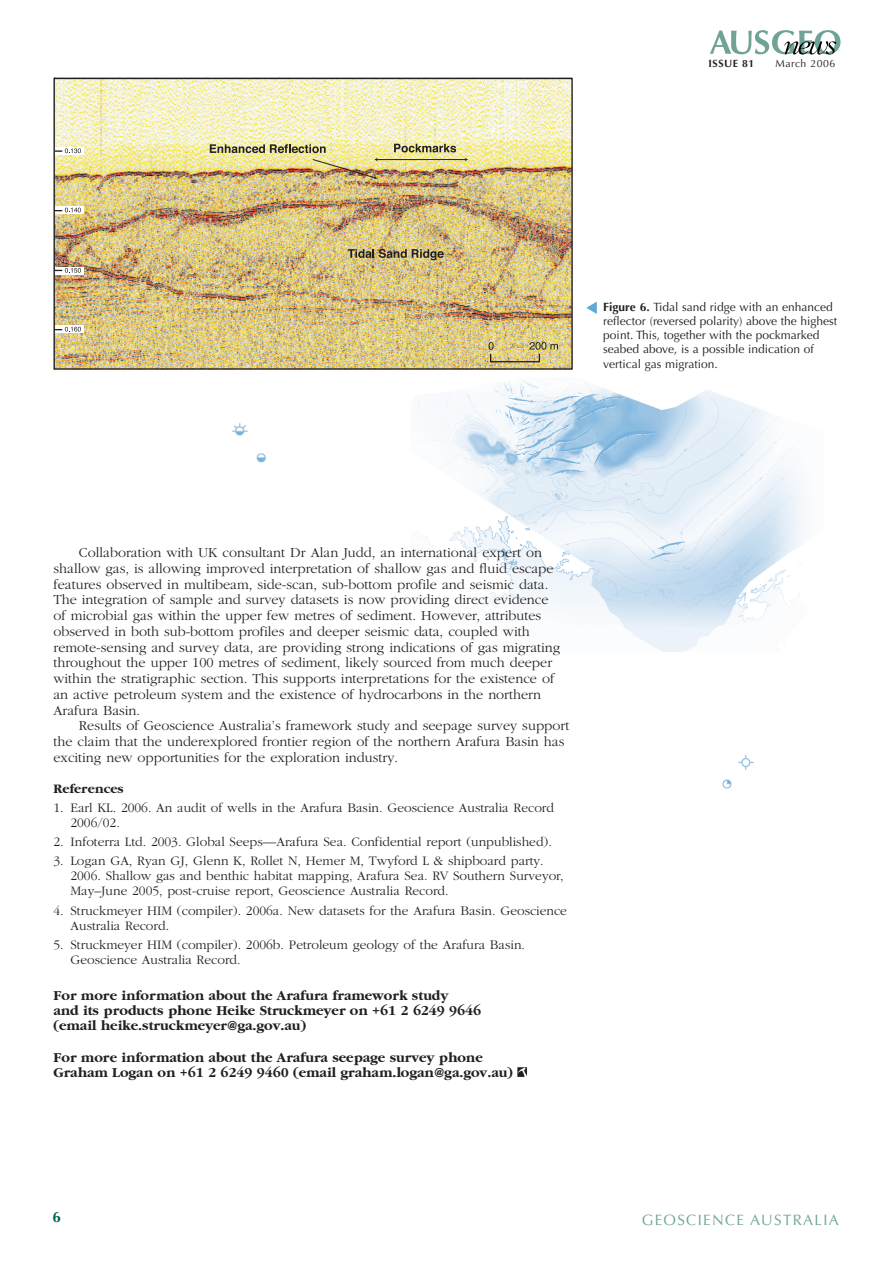
<style>
.page{position:relative;width:893px;height:1263px;background:#fff}
.page>*{position:absolute;margin:0;border:0;box-sizing:border-box;transform-origin:0 0}
.t1{font:15px "Optima";letter-spacing:.09em;color:#70a398}
.t2{font:700 15px "Optima";color:#006350}
.t3{font:300 14.25px/15.8px "Garamond";color:#231f20}
.t4{font:700 14.25px/15px "Garamond";color:#231f20}
.t5{font:300 13.5px/15px "Garamond";color:#231f20}
.t6{font:700 13.5px "Garamond";color:#231f20}
.t7{font:12px/14.2px "Optima";color:#231f20}
.t8{font:10.5px "Optima";letter-spacing:.05em;color:#231f20}
.t9{font:700 10.5px "Optima";letter-spacing:.05em;color:#231f20}
.s1{font-weight:700}
</style>
<div class="page">
<svg style="left:710px;top:30px;width:130px;height:25px"></svg>
<img style="left:418px;top:380px;width:387px;height:271px">
<svg style="left:517px;top:1067px;width:10px;height:10px"></svg>
<img style="left:53px;top:77px;width:520px;height:293px">
<svg style="left:586px;top:302px;width:11px;height:12px"></svg>
<img style="left:722px;top:754px;width:32px;height:35px">
<img style="left:232px;top:423px;width:34px;height:40px">
<p class="t9" style="left:709px;top:57px;width:47px">ISSUE 81</p>
<p class="t8" style="left:775px;top:57px;width:61px">March 2006</p>
<p class="t7" style="left:603px;top:300px;width:235px"><span class="s1">Figure 6.</span> Tidal sand ridge with an enhanced reflector (reversed polarity) above the highest point. This, together with the pockmarked seabed above, is a possible indication of vertical gas migration.</p>
<p class="t3" style="left:53px;top:545px;width:508px;text-indent:26px">Collaboration with UK consultant Dr Alan Judd, an international expert on shallow gas, is allowing improved interpretation of shallow gas and fluid escape features observed in multibeam, side-scan, sub-bottom profile and seismic data.<br>The integration of sample and survey datasets is now providing direct evidence of microbial gas within the upper few metres of sediment. However, attributes observed in both sub-bottom profiles and deeper seismic data, coupled with remote-sensing and survey data, are providing strong indications of gas migrating throughout the upper 100 metres of sediment, likely sourced from much deeper within the stratigraphic section. This supports interpretations for the existence of an active petroleum system and the existence of hydrocarbons in the northern Arafura Basin.</p>
<p class="t3" style="left:53px;top:718px;width:517px;text-indent:26px">Results of Geoscience Australia’s framework study and seepage survey support the claim that the underexplored frontier region of the northern Arafura Basin has exciting new opportunities for the exploration industry.</p>
<p class="t6" style="left:53px;top:781px;width:72px">References</p>
<p class="t5" style="left:70px;top:800px;width:485px;text-indent:-17px">1. Earl KL. 2006. An audit of wells in the Arafura Basin. Geoscience Australia Record<br>2006/02.</p>
<p class="t5" style="left:53px;top:835px;width:500px">2. Infoterra Ltd. 2003. Global Seeps—Arafura Sea. Confidential report (unpublished).</p>
<p class="t5" style="left:70px;top:854px;width:495px;text-indent:-17px">3. Logan GA, Ryan GJ, Glenn K, Rollet N, Hemer M, Twyford L &amp; shipboard party.<br>2006. Shallow gas and benthic habitat mapping, Arafura Sea. RV Southern Surveyor,<br>May–June 2005, post-cruise report, Geoscience Australia Record.</p>
<p class="t5" style="left:70px;top:903px;width:498px;text-indent:-17px">4. Struckmeyer HIM (compiler). 2006a. New datasets for the Arafura Basin. Geoscience<br>Australia Record.</p>
<p class="t5" style="left:70px;top:937px;width:456px;text-indent:-17px">5. Struckmeyer HIM (compiler). 2006b. Petroleum geology of the Arafura Basin.<br>Geoscience Australia Record.</p>
<p class="t4" style="left:53px;top:988px;width:429px">For more information about the Arafura framework study<br>and its products phone Heike Struckmeyer on +61 2 6249 9646 (email heike.struckmeyer@ga.gov.au)</p>
<p class="t4" style="left:53px;top:1050px;width:461px">For more information about the Arafura seepage survey phone<br>Graham Logan on +61 2 6249 9460 (email graham.logan@ga.gov.au)</p>
<p class="t2" style="left:52px;top:1208px;width:10px">6</p>
<p class="t1" style="left:642px;top:1211px;width:199px">GEOSCIENCE AUSTRALIA</p>
</div>
